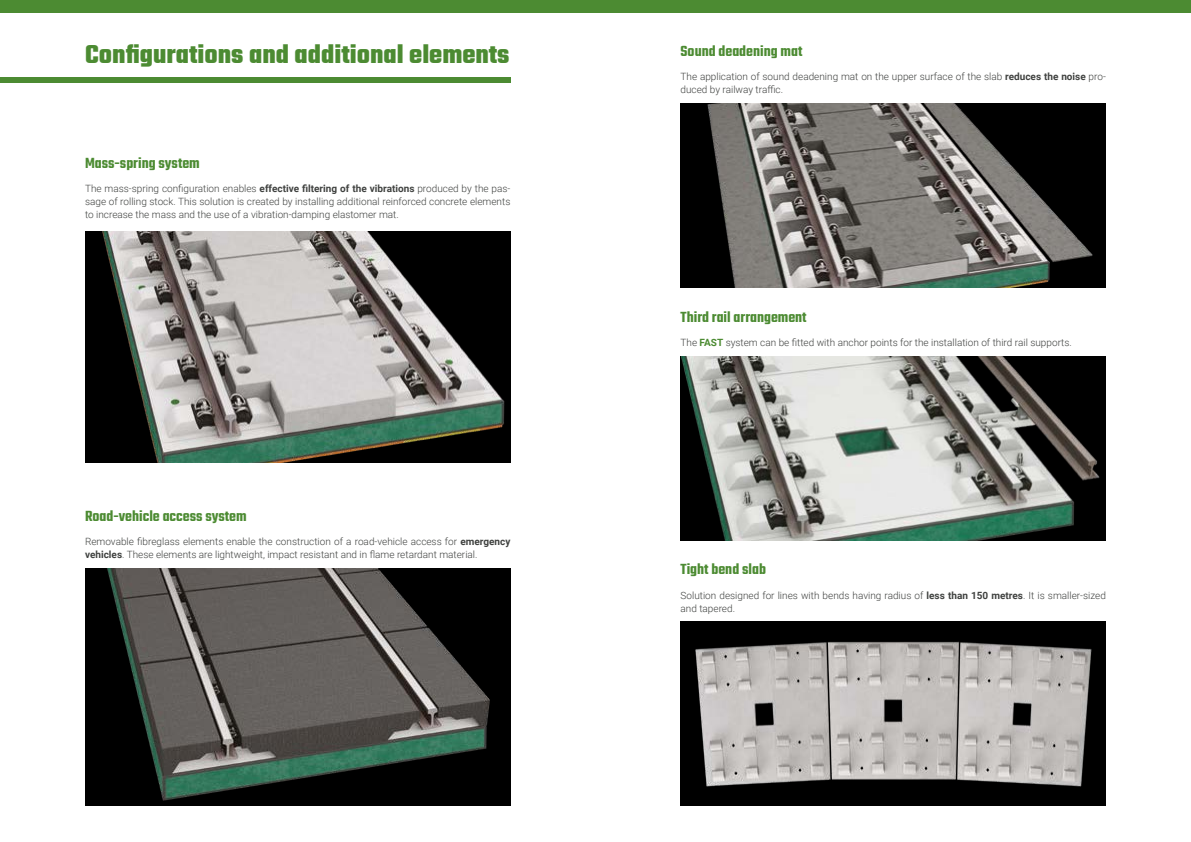
<style>
.page{position:relative;width:1191px;height:842px;background:#fff}
.page>*{position:absolute;margin:0;border:0;box-sizing:border-box;transform-origin:0 0}
.t1{font:700 28px "Teko";color:#4c8b32}
.t2{font:600 16px "Teko";color:#4c8b32}
.t3{font:300 10px/13px "Roboto";color:#3f413f}
.s1{font-weight:700}
.s2{font-weight:700;color:#4c8b32}
</style>
<div class="page">
<img style="left:85px;top:568px;width:425px;height:238px">
<img style="left:85px;top:231px;width:425px;height:231px">
<img style="left:680px;top:356px;width:426px;height:184px">
<img style="left:680px;top:103px;width:426px;height:185px">
<img style="left:680px;top:622px;width:426px;height:184px">
<div style="left:0;top:77px;width:510px;height:5px;background:#4c8b32"></div>
<div style="left:0;top:0;width:1191px;height:12px;background:#4c8b32"></div>
<h1 class="t1" style="left:85px;top:36px;width:426px">Configurations and additional elements</h1>
<h2 class="t2" style="left:85px;top:153px;width:116px">Mass-spring system</h2>
<p class="t3" style="left:85px;top:182px;width:427px;text-align:justify">The mass-spring configuration enables <span class="s1">effective filtering of the vibrations</span> produced by the pas&shy;sage of rolling stock. This solution is created by installing additional reinforced concrete elements to increase the mass and the use of a vibration-damping elastomer mat.</p>
<h2 class="t2" style="left:85px;top:506px;width:163px">Road-vehicle access system</h2>
<p class="t3" style="left:85px;top:535px;width:427px">Removable fibreglass elements enable the construction of a road-vehicle access for <span class="s1">emergency vehicles</span>. These elements are lightweight, impact resistant and in flame retardant material.</p>
<h2 class="t2" style="left:680px;top:41px;width:123px">Sound deadening mat</h2>
<p class="t3" style="left:680px;top:70px;width:427px">The application of sound deadening mat on the upper surface of the slab <span class="s1">reduces the noise</span> pro&shy;duced by railway traffic.</p>
<h2 class="t2" style="left:680px;top:307px;width:128px">Third rail arrangement</h2>
<p class="t3" style="left:680px;top:336px;width:393px">The <span class="s2">FAST</span> system can be fitted with anchor points for the installation of third rail supports.</p>
<h2 class="t2" style="left:680px;top:560px;width:87px">Tight bend slab</h2>
<p class="t3" style="left:680px;top:588px;width:427px">Solution designed for lines with bends having radius of <span class="s1">less than 150 metres</span>. It is smaller-sized and tapered.</p>
</div>
